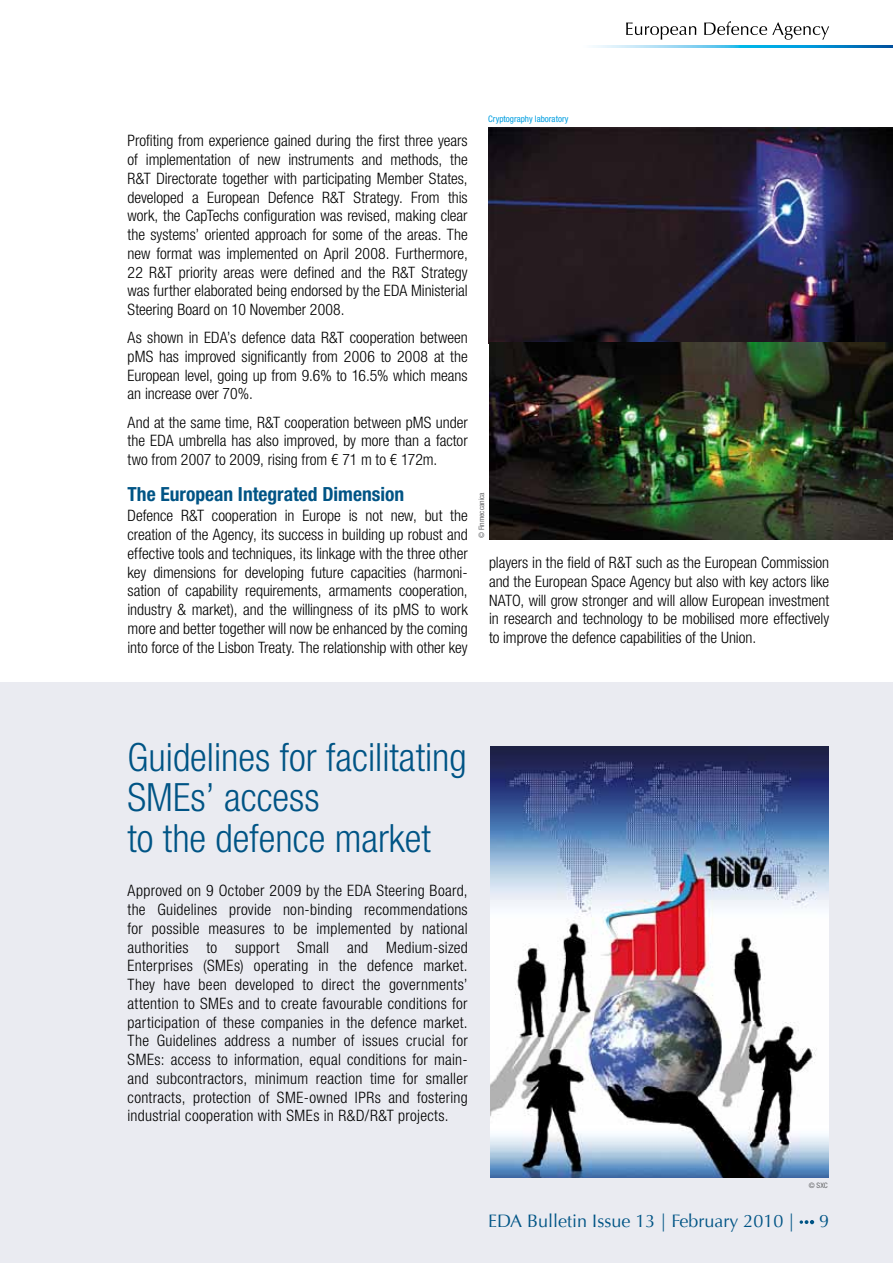
<style>
.page{position:relative;width:893px;height:1263px;background:#fff}
.page>*{position:absolute;margin:0;border:0;box-sizing:border-box;transform-origin:0 0}
.t1{font:300 condensed 39px/40.5px "Helvetica Neue";color:#005485}
.t2{font:700 condensed 19.5px "Helvetica Neue";color:#005485}
.t3{font:18px "Optima";color:#005485}
.t4{font:300 condensed 15.75px/18.8px "Helvetica Neue";color:#000;text-align:justify}
.t5{font:condensed 9px "Helvetica Neue";color:#009ee0}
.t6{font:condensed 7.5px "Helvetica Neue";color:#646567}
</style>
<div class="page">
<div style="left:0;top:682px;width:893px;height:581px;background:#eaebf1"></div>
<svg style="left:626px;top:23px;width:70px;height:17px"></svg>
<svg style="left:704px;top:21px;width:125px;height:19px"></svg>
<svg style="left:592px;top:46px;width:301px;height:2px"></svg>
<svg style="left:800px;top:1220px;width:14px;height:4px"></svg>
<img style="left:489px;top:128px;width:404px;height:411px">
<img style="left:490px;top:746px;width:338px;height:432px">
<p class="t4" style="left:128px;top:131px;width:342px">Profiting from experience gained during the first three years of implementation of new instruments and methods, the R&amp;T Directorate together with participating Member States, developed a European Defence R&amp;T Strategy. From this work, the CapTechs configuration was revised, making clear the systems’ oriented approach for some of the areas. The new format was implemented on April 2008. Furthermore, 22 R&amp;T priority areas were defined and the R&amp;T Strategy was further elaborated being endorsed by the EDA Ministerial Steering Board on 10 November 2008.</p>
<p class="t4" style="left:128px;top:328px;width:342px">As shown in EDA’s defence data R&amp;T cooperation between pMS has improved significantly from 2006 to 2008 at the European level, going up from 9.6% to 16.5% which means an increase over 70%.</p>
<p class="t4" style="left:128px;top:412px;width:342px">And at the same time, R&amp;T cooperation between pMS under the EDA umbrella has also improved, by more than a factor two from 2007 to 2009, rising from € 71 m to € 172m.</p>
<p class="t2" style="left:128px;top:482px;width:278px">The European Integrated Dimension</p>
<p class="t4" style="left:128px;top:506px;width:342px">Defence R&amp;T cooperation in Europe is not new, but the creation of the Agency, its success in building up robust and effective tools and techniques, its linkage with the three other key dimensions for developing future capacities (harmoni&shy;sation of capability requirements, armaments cooperation, industry &amp; market), and the willingness of its pMS to work more and better together will now be enhanced by the coming into force of the Lisbon Treaty. The relationship with other key</p>
<p class="t5" style="left:488px;top:114px;width:82px">Cryptography laboratory</p>
<p class="t6" style="left:477px;top:538px;width:47px;rotate:-90deg">© Finmeccanica</p>
<p class="t4" style="left:489px;top:553px;width:342px">players in the field of R&amp;T such as the European Commission and the European Space Agency but also with key actors like NATO, will grow stronger and will allow European investment in research and technology to be mobilised more effectively to improve the defence capabilities of the Union.</p>
<h1 class="t1" style="left:128px;top:736px;width:341px">Guidelines for facilitating<br>SMEs’ access<br>to the defence market</h1>
<p class="t4" style="left:128px;top:881px;width:342px">Approved on 9 October 2009 by the EDA Steering Board, the Guidelines provide non-binding recommendations for possible measures to be implemented by national authorities to support Small and Medium-sized Enterprises (SMEs) operating in the defence market.<br>They have been developed to direct the governments’ attention to SMEs and to create favourable conditions for participation of these companies in the defence market.<br>The Guidelines address a number of issues crucial for SMEs: access to information, equal conditions for main&shy;and subcontractors, minimum reaction time for smaller contracts, protection of SME-owned IPRs and fostering industrial cooperation with SMEs in R&amp;D/R&amp;T projects.</p>
<p class="t6" style="left:809px;top:1181px;width:21px">© SXC</p>
<p class="t3" style="left:488px;top:1211px;width:308px">EDA Bulletin Issue 13 | February 2010 |</p>
<p class="t3" style="left:819px;top:1211px;width:12px">9</p>
</div>
